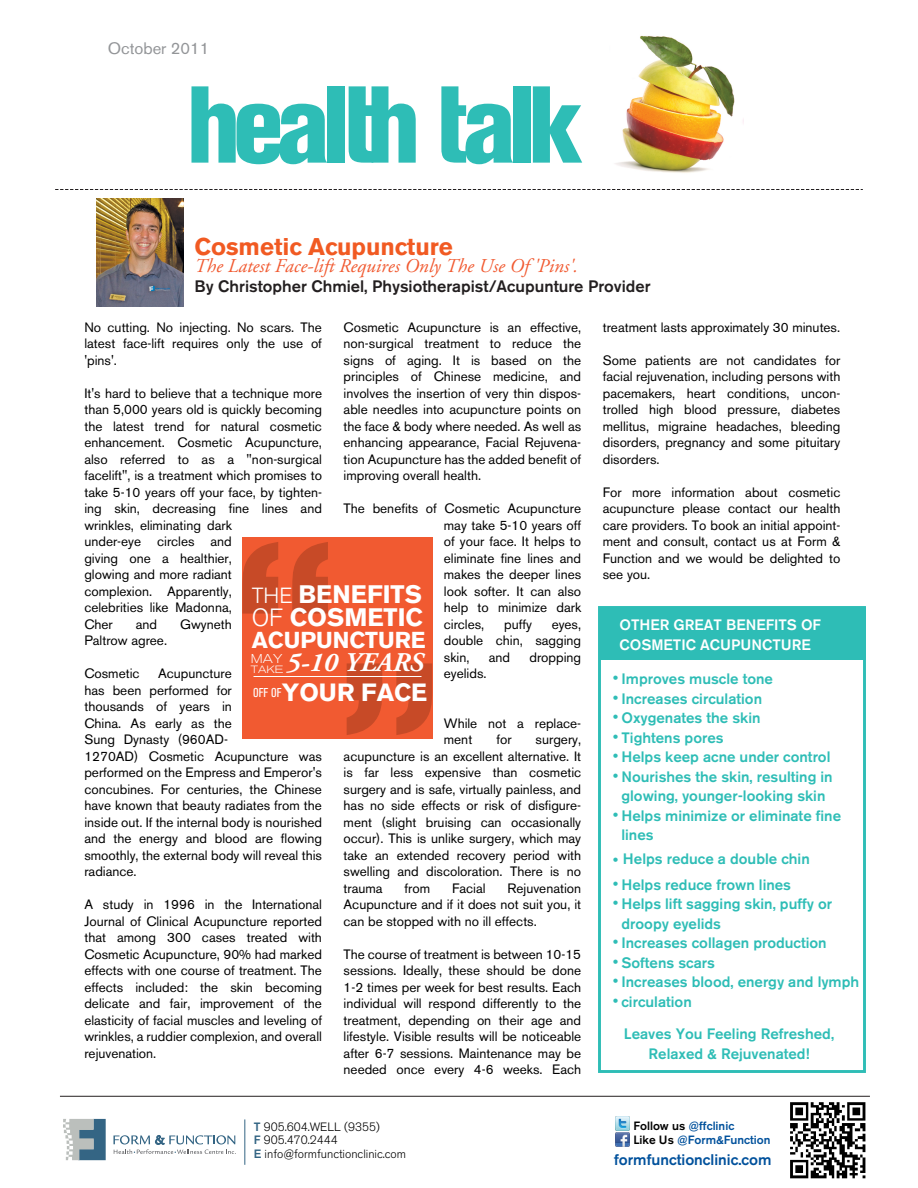
<style>
.page{position:relative;width:918px;height:1188px;background:#fff}
.page>*{position:absolute;margin:0;border:0;box-sizing:border-box;transform-origin:0 0}
.t1{font:italic 700 27px "Adobe Garamond";color:#fff}
.t2{font:700 25.2px/22.5px "Akzidenz Grotesk BE";color:#fff}
.t3{font:700 24.75px "Akzidenz Grotesk BE";color:#fff}
.t4{font:700 24px "Akzidenz Grotesk BE";color:#f15a22}
.t5{font:700 22.8px "Akzidenz Grotesk BE";color:#fff}
.t6{font:italic 19.5px "Adobe Garamond";color:#f15a31}
.t7{font:500 16.5px "Akzidenz Grotesk BE";color:#231f20}
.t8{font:16.5px "Akzidenz Grotesk BE";color:#939598}
.t9{font:500 15.3px "Akzidenz Grotesk BE";color:#00519c}
.t10{font:500 15px/19.5px "Akzidenz Grotesk BE";color:#2ebdb6;text-align:center}
.t11{font:500 15px/19.5px "Akzidenz Grotesk BE";color:#fff}
.t12{font:13.5px/16.5px "Akzidenz Grotesk BE";color:#000;text-align:justify}
.t13{font:condensed 12.75px "Akzidenz Grotesk BE";color:#fff}
.t14{font:300 expanded 12.75px "Akzidenz Grotesk BE";color:#fff}
.t15{font:300 12px/13.5px "Akzidenz Grotesk BE";color:#000}
.t16{font:500 12px/14.2px "Akzidenz Grotesk BE";color:#00519c}
.t17{font:300 expanded 10.5px "Akzidenz Grotesk BE";color:#fff}
.s1{font-weight:300;font-size:21.75px}
.s2{font-weight:300;font-size:24.75px}
.s3{font-weight:500;color:#346584}
.s4{color:#000}
</style>
<div class="page">
<div style="left:598px;top:606px;width:268px;height:467px;border:3px solid #2ebdb6"></div>
<img style="left:615px;top:35px;width:129px;height:138px">
<svg style="left:191px;top:86px;width:136px;height:78px"></svg>
<div style="left:327px;top:86px;width:17px;height:77px;background:#2ebdb6"></div>
<svg style="left:349px;top:86px;width:67px;height:77px"></svg>
<svg style="left:441px;top:86px;width:72px;height:78px"></svg>
<div style="left:513px;top:86px;width:17px;height:77px;background:#2ebdb6"></div>
<svg style="left:533px;top:86px;width:49px;height:77px"></svg>
<svg style="left:55px;top:189px;width:808px;height:1px"></svg>
<hr style="left:60px;top:1096px;width:810px;height:1px;background:#231f20">
<svg style="left:113px;top:1135px;width:123px;height:19px"></svg>
<svg style="left:63px;top:1119px;width:43px;height:41px"></svg>
<hr style="left:244px;top:1119px;width:1px;height:46px;background:#346584">
<img style="left:96px;top:199px;width:88px;height:107px">
<div style="left:242px;top:538px;width:191px;height:201px;background:#f15a31"></div>
<svg style="left:242px;top:542px;width:86px;height:72px"></svg>
<svg style="left:347px;top:663px;width:85px;height:72px"></svg>
<hr style="left:254px;top:676px;width:168px;height:1px;background:#fff">
<div style="left:600px;top:608px;width:266px;height:52px;background:#2ebdb6"></div>
<img style="left:615px;top:1116px;width:14px;height:14px">
<img style="left:615px;top:1133px;width:14px;height:14px">
<img style="left:781px;top:1095px;width:89px;height:84px">
<p class="t8" style="left:108px;top:38px;width:103px">October 2011</p>
<h3 class="t4" style="left:195px;top:233px;width:260px">Cosmetic Acupuncture</h3>
<h3 class="t6" style="left:195px;top:255px;width:385px">The Latest Face-lift Requires Only The Use Of 'Pins'.</h3>
<p class="t7" style="left:195px;top:276px;width:458px">By Christopher Chmiel, Physiotherapist/Acupunture Provider</p>
<p class="t12" style="left:344px;top:319px;width:239px">Cosmetic Acupuncture is an effective, non-surgical treatment to reduce the signs of aging. It is based on the principles of Chinese medicine, and involves the insertion of very thin dispos&shy;able needles into acupuncture points on the face &amp; body where needed. As well as enhancing appearance, Facial Rejuvena&shy;tion Acupuncture has the added benefit of improving overall health.</p>
<p class="t12" style="left:444px;top:500px;width:139px;text-indent:-100px">The benefits of Cosmetic Acupuncture may take 5-10 years off of your face. It helps to eliminate fine lines and makes the deeper lines look softer. It can also help to minimize dark circles,</p>
<p class="t12" style="left:84px;top:319px;width:239px">No cutting. No injecting. No scars. The latest face-lift requires only the use of 'pins'.</p>
<p class="t12" style="left:84px;top:385px;width:239px;text-align:left">It's hard to believe that a technique more than 5,000 years old is quickly becoming the latest trend for natural cosmetic enhancement. Cosmetic Acupuncture, also referred to as a "non-surgical facelift", is a treatment which promises to take 5-10 years off your face, by tighten&shy;ing skin, decreasing fine lines and wrinkles, eliminating dark<br>under-eye circles and<br>giving one a healthier,<br>glowing and more radiant<br>complexion. Apparently,<br>celebrities like Madonna,<br>Cher</p>
<h2 class="t2" style="left:252px;top:583px;width:173px"><span class="s1">THE</span> BENEFITS<br><span class="s2">OF</span> COSMETIC</h2>
<h3 class="t5" style="left:252px;top:627px;width:175px">ACUPUNCTURE</h3>
<h1 class="t1" style="left:287px;top:647px;width:139px">5-10 YEARS</h1>
<h3 class="t3" style="left:282px;top:678px;width:147px">YOUR FACE</h3>
<p class="t12" style="left:136px;top:616px;width:23px">and</p>
<p class="t12" style="left:180px;top:616px;width:53px">Gwyneth</p>
<p class="t12" style="left:84px;top:632px;width:84px">Paltrow agree.</p>
<p class="t12" style="left:84px;top:665px;width:57px">Cosmetic</p>
<p class="t12" style="left:504px;top:616px;width:29px">puffy</p>
<p class="t12" style="left:444px;top:616px;width:139px;text-indent:108px">eyes, double chin, sagging skin,</p>
<p class="t12" style="left:489px;top:649px;width:23px">and</p>
<p class="t12" style="left:529px;top:649px;width:53px">dropping</p>
<p class="t14" style="left:251px;top:651px;width:33px">MAY</p>
<p class="t17" style="left:251px;top:664px;width:34px">TAKE</p>
<p class="t13" style="left:253px;top:685px;width:30px">OFF OF</p>
<p class="t12" style="left:444px;top:665px;width:44px">eyelids.</p>
<p class="t12" style="left:444px;top:715px;width:139px">While not a replace&shy;ment</p>
<p class="t12" style="left:84px;top:665px;width:239px;text-align:left;text-indent:74px">Acupuncture<br>has been performed for<br>thousands of years in<br>China. As early as the<br>Sung Dynasty (960AD-<br>1270AD) Cosmetic Acupuncture was performed on the Empress and Emperor's concubines. For centuries, the Chinese have known that beauty radiates from the inside out. If the internal body is nourished and the energy and blood are flowing smoothly, the external body will reveal this radiance.</p>
<p class="t12" style="left:84px;top:896px;width:239px">A study in 1996 in the International Journal of Clinical Acupuncture reported that among 300 cases treated with Cosmetic Acupuncture, 90% had marked effects with one course of treatment. The effects included: the skin becoming delicate and fair, improvement of the elasticity of facial muscles and leveling of wrinkles, a ruddier complexion, and overall rejuvenation.</p>
<p class="t12" style="left:496px;top:731px;width:17px">for</p>
<p class="t12" style="left:344px;top:731px;width:239px;text-indent:192px">surgery, acupuncture is an excellent alternative. It is far less expensive than cosmetic surgery and is safe, virtually painless, and has no side effects or risk of disfigure&shy;ment (slight bruising can occasionally occur). This is unlike surgery, which may take an extended recovery period with swelling and discoloration. There is no trauma</p>
<p class="t12" style="left:405px;top:880px;width:27px">from</p>
<p class="t12" style="left:452px;top:880px;width:35px">Facial</p>
<p class="t12" style="left:344px;top:880px;width:239px;text-indent:164px">Rejuvenation Acupuncture and if it does not suit you, it can be stopped with no ill effects.</p>
<p class="t12" style="left:344px;top:946px;width:239px">The course of treatment is between 10-15 sessions. Ideally, these should be done 1-2 times per week for best results. Each individual will respond differently to the treatment, depending on their age and lifestyle. Visible results will be noticeable after 6-7 sessions. Maintenance may be needed once every 4-6 weeks. Each</p>
<p class="t15" style="left:254px;top:1120px;width:154px"><span class="s3">T</span> 905.604.WELL (9355)<br><span class="s3">F</span> 905.470.2444<br><span class="s3">E</span> info@formfunctionclinic.com</p>
<p class="t12" style="left:603px;top:319px;width:239px">treatment lasts approximately 30 minutes.</p>
<p class="t12" style="left:603px;top:352px;width:239px">Some patients are not candidates for facial rejuvenation, including persons with pacemakers, heart conditions, uncon&shy;trolled high blood pressure, diabetes mellitus, migraine headaches, bleeding disorders, pregnancy and some pituitary disorders.</p>
<p class="t12" style="left:603px;top:484px;width:239px">For more information about cosmetic acupuncture please contact our health care providers. To book an initial appoint&shy;ment and consult, contact us at Form &amp; Function and we would be delighted to see you.</p>
<p class="t11" style="left:620px;top:615px;width:203px">OTHER GREAT BENEFITS OF<br>COSMETIC ACUPUNCTURE</p>
<p class="t10" style="left:613px;top:669px;width:162px">• Improves muscle tone</p>
<p class="t10" style="left:613px;top:689px;width:151px">• Increases circulation</p>
<p class="t10" style="left:613px;top:708px;width:149px">• Oxygenates the skin</p>
<p class="t10" style="left:613px;top:728px;width:112px">• Tightens pores</p>
<p class="t10" style="left:613px;top:747px;width:219px">• Helps keep acne under control</p>
<p class="t10" style="left:613px;top:767px;width:221px">• Nourishes the skin, resulting in glowing, younger-looking skin</p>
<p class="t10" style="left:621px;top:806px;width:221px;text-align:left;text-indent:-8px">• Helps minimize or eliminate fine lines</p>
<p class="t10" style="left:613px;top:849px;width:198px">• Helps reduce a double chin</p>
<p class="t10" style="left:613px;top:875px;width:180px">• Helps reduce frown lines</p>
<p class="t10" style="left:621px;top:894px;width:212px;text-align:left;text-indent:-8px">• Helps lift sagging skin, puffy or droopy eyelids</p>
<p class="t10" style="left:613px;top:933px;width:215px">• Increases collagen production</p>
<p class="t10" style="left:613px;top:953px;width:103px">• Softens scars</p>
<p class="t10" style="left:613px;top:972px;width:248px">• Increases blood, energy and lymph</p>
<p class="t10" style="left:613px;top:992px;width:80px">• circulation</p>
<p class="t10" style="left:624px;top:1024px;width:212px">Leaves You Feeling Refreshed,<br>Relaxed &amp; Rejuvenated!</p>
<p class="t16" style="left:633px;top:1118px;width:139px"><span class="s4">Follow us</span> @ffclinic<br><span class="s4">Like Us</span> @Form&amp;Function</p>
<p class="t9" style="left:614px;top:1150px;width:159px">formfunctionclinic.com</p>
</div>
